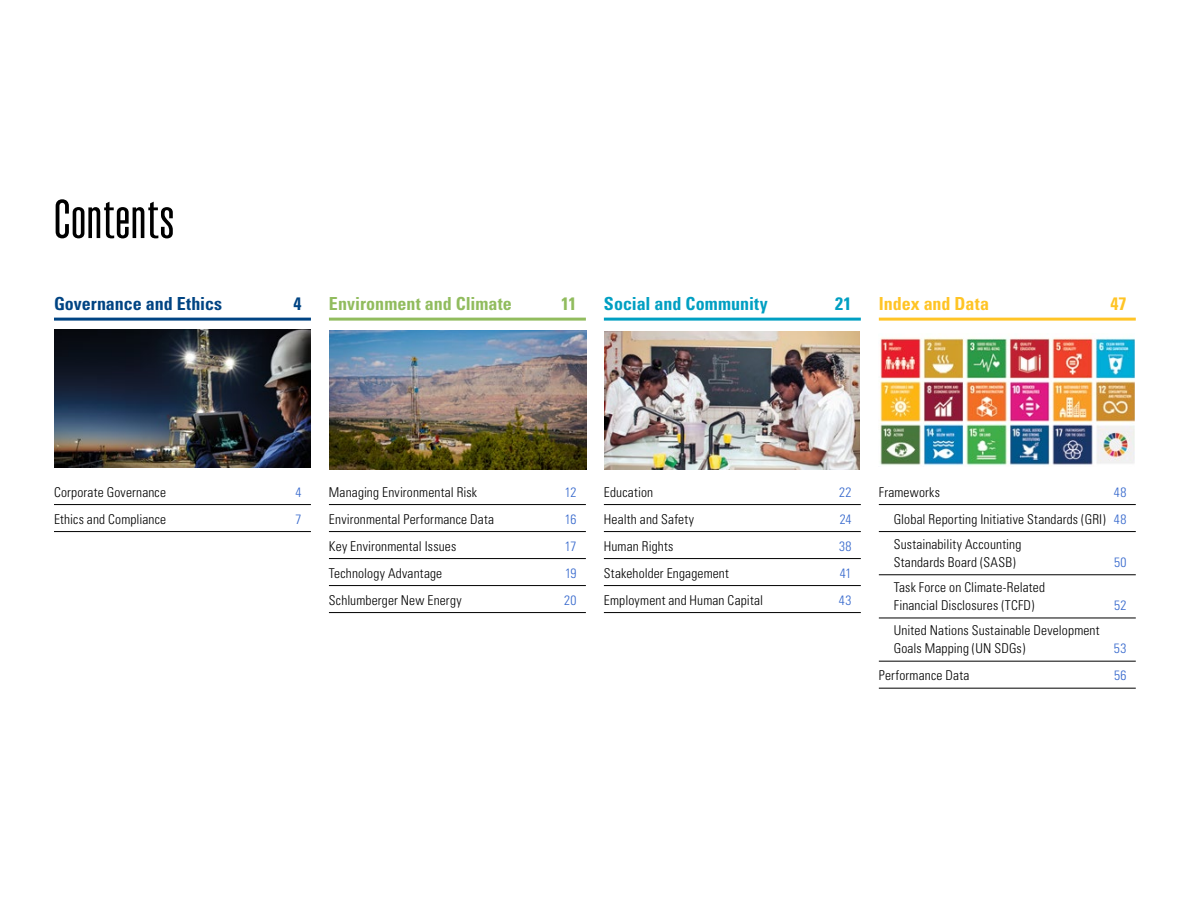
<style>
.page{position:relative;width:1188px;height:918px;background:#fff}
.page>*{position:absolute;margin:0;border:0;box-sizing:border-box;transform-origin:0 0}
.t1{font:300 54px "Schlumberger Con";letter-spacing:-.02em;color:#000}
.t2{font:700 condensed 18px "Univers";letter-spacing:.005em;color:#91bc5e}
.t3{font:700 condensed 18px "Univers";color:#004483}
.t4{font:700 condensed 18px "Univers";letter-spacing:.005em;color:#009fc2}
.t5{font:700 condensed 18px "Univers";color:#ffc425}
.t6{font:300 condensed 13.5px/18px "Univers";letter-spacing:.01em;color:#000}
.t7{font:300 condensed 13.5px "Univers";letter-spacing:.015em;color:#36c}
.s1{color:#36c}
</style>
<div class="page">
<img style="left:605px;top:331px;width:255px;height:138px">
<img style="left:329px;top:330px;width:257px;height:139px">
<img style="left:54px;top:330px;width:257px;height:138px">
<hr style="left:54px;top:504px;width:257px;height:1px;background:#000">
<hr style="left:54px;top:531px;width:257px;height:1px;background:#000">
<hr style="left:329px;top:504px;width:257px;height:1px;background:#000">
<hr style="left:329px;top:531px;width:257px;height:1px;background:#000">
<hr style="left:329px;top:558px;width:257px;height:1px;background:#000">
<hr style="left:329px;top:585px;width:257px;height:1px;background:#000">
<hr style="left:329px;top:612px;width:257px;height:1px;background:#000">
<hr style="left:604px;top:504px;width:257px;height:1px;background:#000">
<hr style="left:604px;top:531px;width:257px;height:1px;background:#000">
<hr style="left:604px;top:558px;width:257px;height:1px;background:#000">
<hr style="left:604px;top:585px;width:257px;height:1px;background:#000">
<hr style="left:604px;top:612px;width:257px;height:1px;background:#000">
<hr style="left:879px;top:504px;width:257px;height:1px;background:#000">
<hr style="left:879px;top:531px;width:257px;height:1px;background:#000">
<hr style="left:879px;top:574px;width:257px;height:1px;background:#000">
<hr style="left:879px;top:618px;width:257px;height:1px;background:#000">
<hr style="left:879px;top:661px;width:257px;height:1px;background:#000">
<hr style="left:879px;top:688px;width:257px;height:1px;background:#000">
<hr style="left:54px;top:318px;width:257px;height:3px;background:#004483">
<hr style="left:329px;top:318px;width:257px;height:3px;background:#91bc5e">
<hr style="left:604px;top:318px;width:257px;height:3px;background:#009fc2">
<hr style="left:879px;top:318px;width:257px;height:3px;background:#ffc425">
<img style="left:880px;top:337px;width:255px;height:129px">
<h1 class="t1" style="left:54px;top:192px;width:124px">Contents</h1>
<h2 class="t3" style="left:54px;top:293px;width:170px">Governance and Ethics</h2>
<h2 class="t3" style="left:294px;top:293px;width:9px">4</h2>
<h2 class="t2" style="left:329px;top:293px;width:184px">Environment and Climate</h2>
<h2 class="t2" style="left:561px;top:293px;width:17px">11</h2>
<h2 class="t4" style="left:604px;top:293px;width:165px">Social and Community</h2>
<h2 class="t4" style="left:835px;top:293px;width:18px">21</h2>
<h2 class="t5" style="left:879px;top:293px;width:112px">Index and Data</h2>
<h2 class="t5" style="left:1110px;top:293px;width:17px">47</h2>
<p class="t6" style="left:54px;top:483px;width:114px">Corporate Governance</p>
<p class="t7" style="left:296px;top:484px;width:7px">4</p>
<p class="t6" style="left:54px;top:510px;width:114px">Ethics and Compliance</p>
<p class="t7" style="left:296px;top:511px;width:7px">7</p>
<p class="t6" style="left:329px;top:483px;width:150px">Managing Environmental Risk</p>
<p class="t7" style="left:565px;top:484px;width:13px">12</p>
<p class="t6" style="left:329px;top:510px;width:167px">Environmental Performance Data</p>
<p class="t7" style="left:565px;top:511px;width:13px">16</p>
<p class="t6" style="left:329px;top:537px;width:129px">Key Environmental Issues</p>
<p class="t7" style="left:565px;top:538px;width:13px">17</p>
<p class="t6" style="left:329px;top:564px;width:115px">Technology Advantage</p>
<p class="t7" style="left:565px;top:565px;width:13px">19</p>
<p class="t6" style="left:329px;top:591px;width:134px">Schlumberger New Energy</p>
<p class="t7" style="left:564px;top:592px;width:14px">20</p>
<p class="t6" style="left:604px;top:483px;width:51px">Education</p>
<p class="t7" style="left:839px;top:484px;width:14px">22</p>
<p class="t6" style="left:604px;top:510px;width:92px">Health and Safety</p>
<p class="t7" style="left:840px;top:511px;width:13px">24</p>
<p class="t6" style="left:604px;top:537px;width:71px">Human Rights</p>
<p class="t7" style="left:839px;top:538px;width:14px">38</p>
<p class="t6" style="left:604px;top:564px;width:127px">Stakeholder Engagement</p>
<p class="t7" style="left:840px;top:565px;width:13px">41</p>
<p class="t6" style="left:604px;top:591px;width:161px">Employment and Human Capital</p>
<p class="t7" style="left:839px;top:592px;width:14px">43</p>
<p class="t6" style="left:879px;top:483px;width:63px">Frameworks</p>
<p class="t6" style="left:894px;top:478px;width:234px;line-height:27px;text-align:right"><span class="s1">48<br></span>Global Reporting Initiative Standards (GRI) <span class="s1">48</span></p>
<p class="t6" style="left:894px;top:535px;width:129px">Sustainability Accounting<br>Standards Board (SASB)</p>
<p class="t7" style="left:1114px;top:554px;width:14px">50</p>
<p class="t6" style="left:894px;top:578px;width:153px">Task Force on Climate-Related<br>Financial Disclosures (TCFD)</p>
<p class="t6" style="left:894px;top:622px;width:207px">United Nations Sustainable Development<br>Goals Mapping (UN SDGs)</p>
<p class="t7" style="left:1114px;top:597px;width:14px">52</p>
<p class="t7" style="left:1114px;top:640px;width:14px">53</p>
<p class="t6" style="left:879px;top:667px;width:92px">Performance Data</p>
<p class="t7" style="left:1114px;top:667px;width:14px">56</p>
</div>
